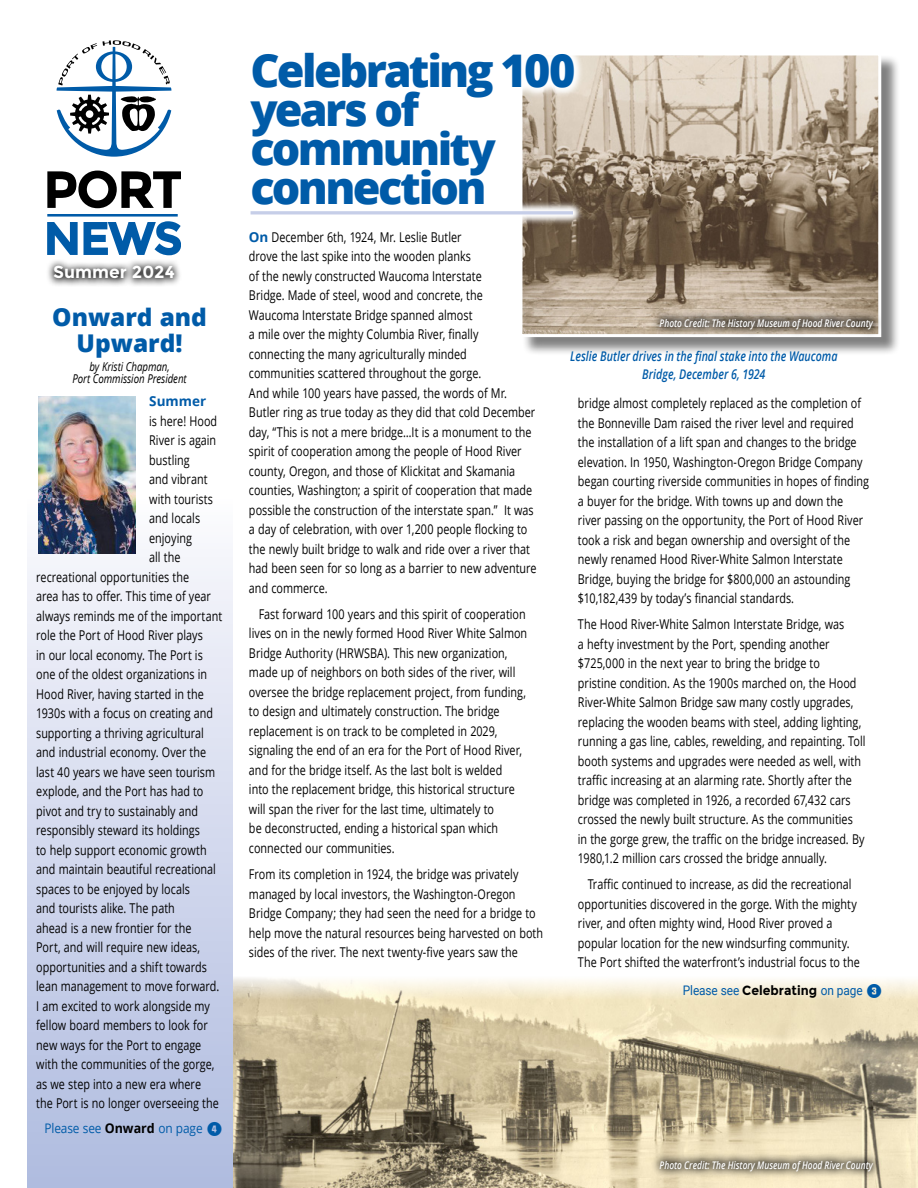
<style>
.page{position:relative;width:918px;height:1188px;background:#fff}
.page>*{position:absolute;margin:0;border:0;box-sizing:border-box;transform-origin:0 0}
.t1{font:800 45px/38.8px "Open Sans";letter-spacing:-.06em;color:#005ba8}
.t2{font:800 24.45px/25.3px "Open Sans";color:#005ba8;text-align:center}
.t3{font:700 17.25px "Montserrat";color:#fff}
.t4{font:13.5px/19.5px "Open Sans";color:#000;scale:.8 1}
.t5{font:700 13.5px "Open Sans";color:#005ba8}
.t6{font:italic 600 13.35px/18.3px "Open Sans";letter-spacing:.005em;color:#005ba8;text-align:center;scale:.8 1}
.t7{font:13.2px "Roboto";letter-spacing:-.01em;color:#005ba8;scale:.9 1}
.t8{font:13.2px "Open Sans";letter-spacing:-.01em;color:#005ba8;scale:.9 1}
.t9{font:italic 12.15px/12px "Open Sans";letter-spacing:-.005em;color:#000;text-align:center;scale:.8 1}
.t10{font:italic 600 10.5px "Open Sans";color:#fff;scale:.8 1}
.s1{font-weight:700;color:#000}
.s2{font-family:"Numbers Style Two Circle Negative";font-size:17.55px}
.s3{font-weight:700;color:#005ba8}
.s4{font-family:"Montserrat";font-weight:700;color:#000}
</style>
<div class="page">
<img style="left:232px;top:976px;width:686px;height:212px">
<svg style="left:57px;top:40px;width:114px;height:117px"></svg>
<svg style="left:48px;top:170px;width:132px;height:39px"></svg>
<svg style="left:48px;top:221px;width:132px;height:35px"></svg>
<hr style="left:48px;top:214px;width:130px;height:3px;background:#005ba8">
<div style="left:27px;top:492px;width:205px;height:696px;background:linear-gradient(to bottom,#fbfbfd,#aebadf)"></div>
<svg style="left:48px;top:261px;width:132px;height:25px"></svg>
<img style="left:39px;top:396px;width:97px;height:158px">
<div style="left:521px;top:54px;width:379px;height:302px;background:#000;opacity:.5"></div>
<img style="left:523px;top:56px;width:354px;height:277px">
<div style="left:519px;top:52px;width:362px;height:285px;border:3px solid #fff"></div>
<svg style="left:651px;top:309px;width:231px;height:29px;background:#a2978a"></svg>
<svg style="left:651px;top:1151px;width:231px;height:30px;background:#beb397"></svg>
<div style="left:240px;top:42px;width:344px;height:183px;background:#fff"></div>
<hr style="left:251px;top:211px;width:322px;height:3px;background:#c6cee8">
<p class="t3" style="left:53px;top:262px;width:123px">Summer 2024</p>
<h2 class="t2" style="left:52px;top:305px;width:156px">Onward and<br>Upward!</h2>
<p class="t9" style="left:72px;top:360px;width:144px">by Kristi Chapman,<br>Port Commission President</p>
<p class="t5" style="left:149px;top:394px;width:59px">Summer</p>
<p class="t4" style="left:149px;top:411px;width:87px">is here! Hood</p>
<p class="t4" style="left:149px;top:430px;width:85px">River is again</p>
<p class="t4" style="left:149px;top:450px;width:52px">bustling</p>
<p class="t4" style="left:149px;top:469px;width:74px">and vibrant</p>
<p class="t4" style="left:149px;top:489px;width:81px">with tourists</p>
<p class="t4" style="left:149px;top:508px;width:65px">and locals</p>
<p class="t4" style="left:149px;top:528px;width:55px">enjoying</p>
<p class="t4" style="left:149px;top:547px;width:41px">all the</p>
<p class="t4" style="left:36px;top:567px;width:193px">recreational opportunities the</p>
<p class="t4" style="left:36px;top:586px;width:220px">area has to offer. This time of year</p>
<p class="t4" style="left:36px;top:606px;width:234px">always reminds me of the important</p>
<p class="t4" style="left:36px;top:625px;width:210px">role the Port of Hood River plays</p>
<p class="t4" style="left:36px;top:645px;width:210px">in our local economy. The Port is</p>
<p class="t4" style="left:36px;top:664px;width:215px">one of the oldest organizations in</p>
<p class="t4" style="left:36px;top:684px;width:211px">Hood River, having started in the</p>
<p class="t4" style="left:36px;top:703px;width:223px">1930s with a focus on creating and</p>
<p class="t4" style="left:36px;top:723px;width:211px">supporting a thriving agricultural</p>
<p class="t4" style="left:36px;top:742px;width:214px">and industrial economy. Over the</p>
<p class="t4" style="left:36px;top:762px;width:225px">last 40 years we have seen tourism</p>
<p class="t4" style="left:36px;top:781px;width:211px">explode, and the Port has had to</p>
<p class="t4" style="left:36px;top:801px;width:204px">pivot and try to sustainably and</p>
<p class="t4" style="left:36px;top:820px;width:206px">responsibly steward its holdings</p>
<p class="t4" style="left:36px;top:840px;width:215px">to help support economic growth</p>
<p class="t4" style="left:36px;top:859px;width:226px">and maintain beautiful recreational</p>
<p class="t4" style="left:36px;top:879px;width:194px">spaces to be enjoyed by locals</p>
<p class="t4" style="left:36px;top:898px;width:175px">and tourists alike. The path</p>
<p class="t4" style="left:36px;top:918px;width:196px">ahead is a new frontier for the</p>
<p class="t4" style="left:36px;top:937px;width:206px">Port, and will require new ideas,</p>
<p class="t4" style="left:36px;top:957px;width:215px">opportunities and a shift towards</p>
<p class="t4" style="left:36px;top:976px;width:231px">lean management to move forward.</p>
<p class="t4" style="left:36px;top:996px;width:219px">I am excited to work alongside my</p>
<p class="t4" style="left:36px;top:1015px;width:216px">fellow board members to look for</p>
<p class="t4" style="left:36px;top:1035px;width:208px">new ways for the Port to engage</p>
<p class="t4" style="left:36px;top:1054px;width:224px">with the communities of the gorge,</p>
<p class="t4" style="left:36px;top:1074px;width:208px">as we step into a new era where</p>
<p class="t4" style="left:36px;top:1093px;width:230px">the Port is no longer overseeing the</p>
<p class="t8" style="left:44px;top:1120px;width:200px">Please see <span class="s1">Onward</span> on page <span class="s2">4</span></p>
<h1 class="t1" style="left:251px;top:52px;width:326px">Celebrating 100 years of community connection</h1>
<p class="t4" style="left:249px;top:227px;width:361px"><span class="s3">On</span> December 6th, 1924, Mr. Leslie Butler<br>drove the last spike into the wooden planks<br>of the newly constructed Waucoma Interstate<br>Bridge. Made of steel, wood and concrete, the<br>Waucoma Interstate Bridge spanned almost<br>a mile over the mighty Columbia River, finally connecting the many agriculturally minded<br>communities scattered throughout the gorge.<br>And while 100 years have passed, the words of Mr.<br>Butler ring as true today as they did that cold December day, “This is not a mere bridge…It is a monument to the spirit of cooperation among the people of Hood River county, Oregon, and those of Klickitat and Skamania counties, Washington; a spirit of cooperation that made possible the construction of the interstate span.” It was a day of celebration, with over 1,200 people flocking to the newly built bridge to walk and ride over a river that had been seen for so long as a barrier to new adventure and commerce.</p>
<p class="t4" style="left:249px;top:604px;width:349px;text-indent:10px">Fast forward 100 years and this spirit of cooperation lives on in the newly formed Hood River White Salmon Bridge Authority (HRWSBA). This new organization, made up of neighbors on both sides of the river, will oversee the bridge replacement project, from funding, to design and ultimately construction. The bridge replacement is on track to be completed in 2029, signaling the end of an era for the Port of Hood River, and for the bridge itself. As the last bolt is welded<br>into the replacement bridge, this historical structure will span the river for the last time, ultimately to<br>be deconstructed, ending a historical span which connected our communities.</p>
<p class="t4" style="left:249px;top:864px;width:369px">From its completion in 1924, the bridge was privately managed by local investors, the Washington-Oregon Bridge Company; they had seen the need for a bridge to help move the natural resources being harvested on both sides of the river. The next twenty-five years saw the</p>
<p class="t10" style="left:660px;top:317px;width:268px">Photo Credit: The History Museum of Hood River County</p>
<p class="t6" style="left:570px;top:347px;width:336px">Leslie Butler drives in the final stake into the Waucoma<br>Bridge, December 6, 1924</p>
<p class="t4" style="left:578px;top:393px;width:366px">bridge almost completely replaced as the completion of the Bonneville Dam raised the river level and required the installation of a lift span and changes to the bridge elevation. In 1950, Washington-Oregon Bridge Company began courting riverside communities in hopes of finding a buyer for the bridge. With towns up and down the river passing on the opportunity, the Port of Hood River took a risk and began ownership and oversight of the newly renamed Hood River-White Salmon Interstate Bridge, buying the bridge for $800,000 an astounding $10,182,439 by today’s financial standards.</p>
<p class="t4" style="left:578px;top:614px;width:361px">The Hood River-White Salmon Interstate Bridge, was<br>a hefty investment by the Port, spending another $725,000 in the next year to bring the bridge to<br>pristine condition. As the 1900s marched on, the Hood River-White Salmon Bridge saw many costly upgrades, replacing the wooden beams with steel, adding lighting, running a gas line, cables, rewelding, and repainting. Toll booth systems and upgrades were needed as well, with traffic increasing at an alarming rate. Shortly after the bridge was completed in 1926, a recorded 67,432 cars crossed the newly built structure. As the communities in the gorge grew, the traffic on the bridge increased. By 1980,1.2 million cars crossed the bridge annually.</p>
<p class="t4" style="left:578px;top:874px;width:354px;text-indent:10px">Traffic continued to increase, as did the recreational opportunities discovered in the gorge. With the mighty river, and often mighty wind, Hood River proved a popular location for the new windsurfing community.<br>The Port shifted the waterfront’s industrial focus to the</p>
<p class="t7" style="left:683px;top:981px;width:224px">Please see <span class="s4">Celebrating</span> on page <span class="s2">3</span></p>
<p class="t10" style="left:660px;top:1159px;width:268px">Photo Credit: The History Museum of Hood River County</p>
</div>
